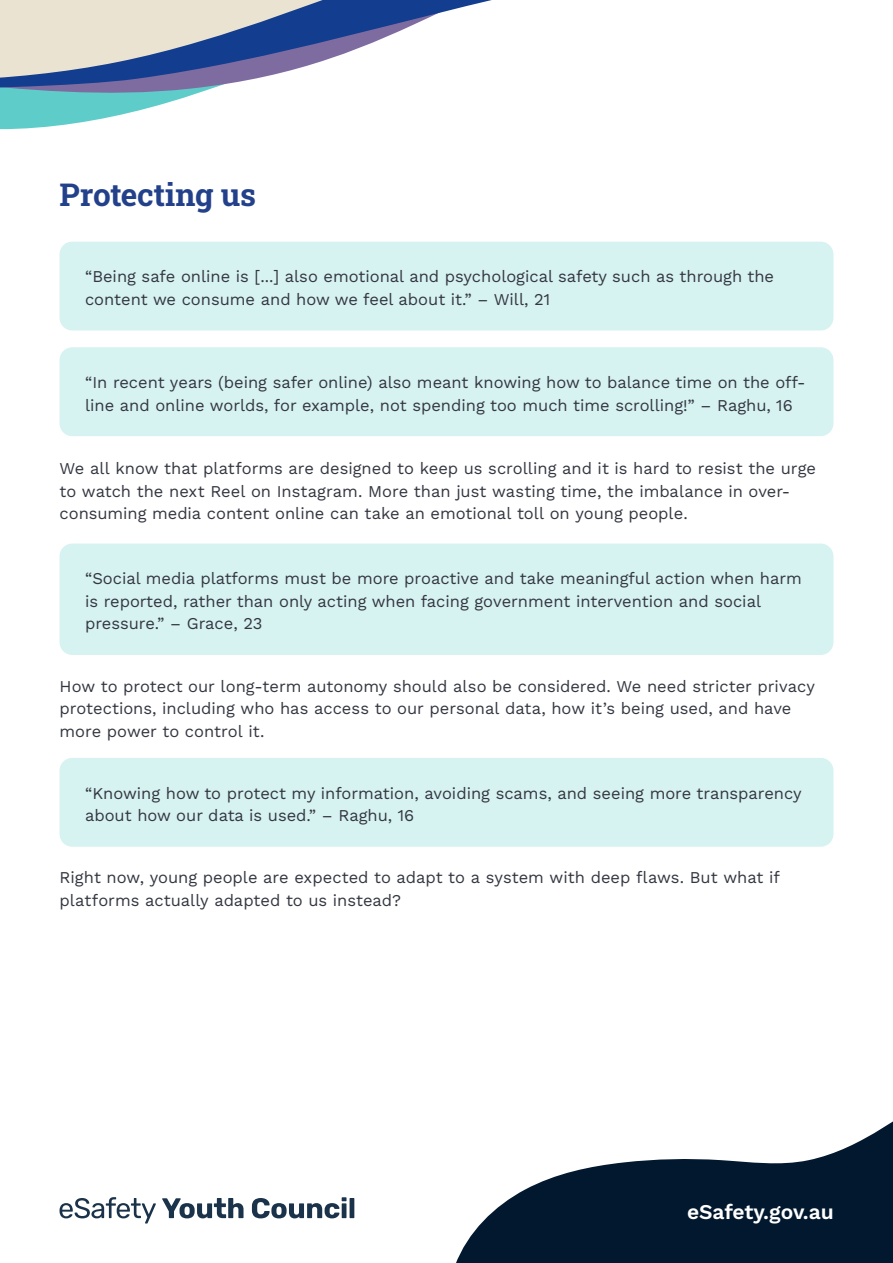
<style>
.page{position:relative;width:893px;height:1263px;background:#fff}
.page>*{position:absolute;margin:0;border:0;box-sizing:border-box;transform-origin:0 0}
.t1{font:31.5px "Roboto Slab";letter-spacing:-.01em;color:#23418b}
.t2{font:600 21px "Work Sans";letter-spacing:-.01em;color:#fff}
.t3{font:16.5px/22.5px "Work Sans";color:#343741}
</style>
<div class="page">
<svg style="left:0;top:107px;width:152px;height:23px;fill:#5ecdc9"></svg>
<svg style="left:0;top:94px;width:195px;height:13px;fill:#5ecdc9"></svg>
<svg style="left:0;top:84px;width:225px;height:10px;fill:#7e6ca1"></svg>
<svg style="left:0;top:0;width:492px;height:84px"></svg>
<svg style="left:456px;top:1121px;width:437px;height:142px;fill:#02182e"></svg>
<svg style="left:60px;top:1197px;width:96px;height:26px"></svg>
<svg style="left:162px;top:1198px;width:82px;height:20px"></svg>
<svg style="left:252px;top:1197px;width:102px;height:21px"></svg>
<div style="left:60px;top:242px;width:773px;height:88px;background:#d6f2f1;border-radius:13px"></div>
<div style="left:60px;top:347px;width:773px;height:89px;background:#d6f2f1;border-radius:13px"></div>
<div style="left:60px;top:544px;width:773px;height:111px;background:#d6f2f1;border-radius:13px"></div>
<div style="left:60px;top:758px;width:773px;height:89px;background:#d6f2f1;border-radius:13px"></div>
<h1 class="t1" style="left:60px;top:173px;width:198px">Protecting us</h1>
<p class="t3" style="left:85px;top:265px;width:691px">“Being safe online is [...] also emotional and psychological safety such as through the content we consume and how we feel about it.” – Will, 21</p>
<p class="t3" style="left:85px;top:371px;width:722px">“In recent years (being safer online) also meant knowing how to balance time on the off&shy;line and online worlds, for example, not spending too much time scrolling!” – Raghu, 16</p>
<p class="t3" style="left:60px;top:457px;width:758px">We all know that platforms are designed to keep us scrolling and it is hard to resist the urge to watch the next Reel on Instagram. More than just wasting time, the imbalance in over&shy;consuming media content online can take an emotional toll on young people.</p>
<p class="t3" style="left:85px;top:567px;width:718px">“Social media platforms must be more proactive and take meaningful action when harm is reported, rather than only acting when facing government intervention and social pressure.” – Grace, 23</p>
<p class="t3" style="left:60px;top:674px;width:757px">How to protect our long-term autonomy should also be considered. We need stricter privacy protections, including who has access to our personal data, how it’s being used, and have more power to control it.</p>
<p class="t3" style="left:85px;top:781px;width:718px">“Knowing how to protect my information, avoiding scams, and seeing more transparency about how our data is used.” – Raghu, 16</p>
<p class="t3" style="left:60px;top:866px;width:722px">Right now, young people are expected to adapt to a system with deep flaws. But what if platforms actually adapted to us instead?</p>
<p class="t2" style="left:687px;top:1196px;width:148px">eSafety.gov.au</p>
</div>
